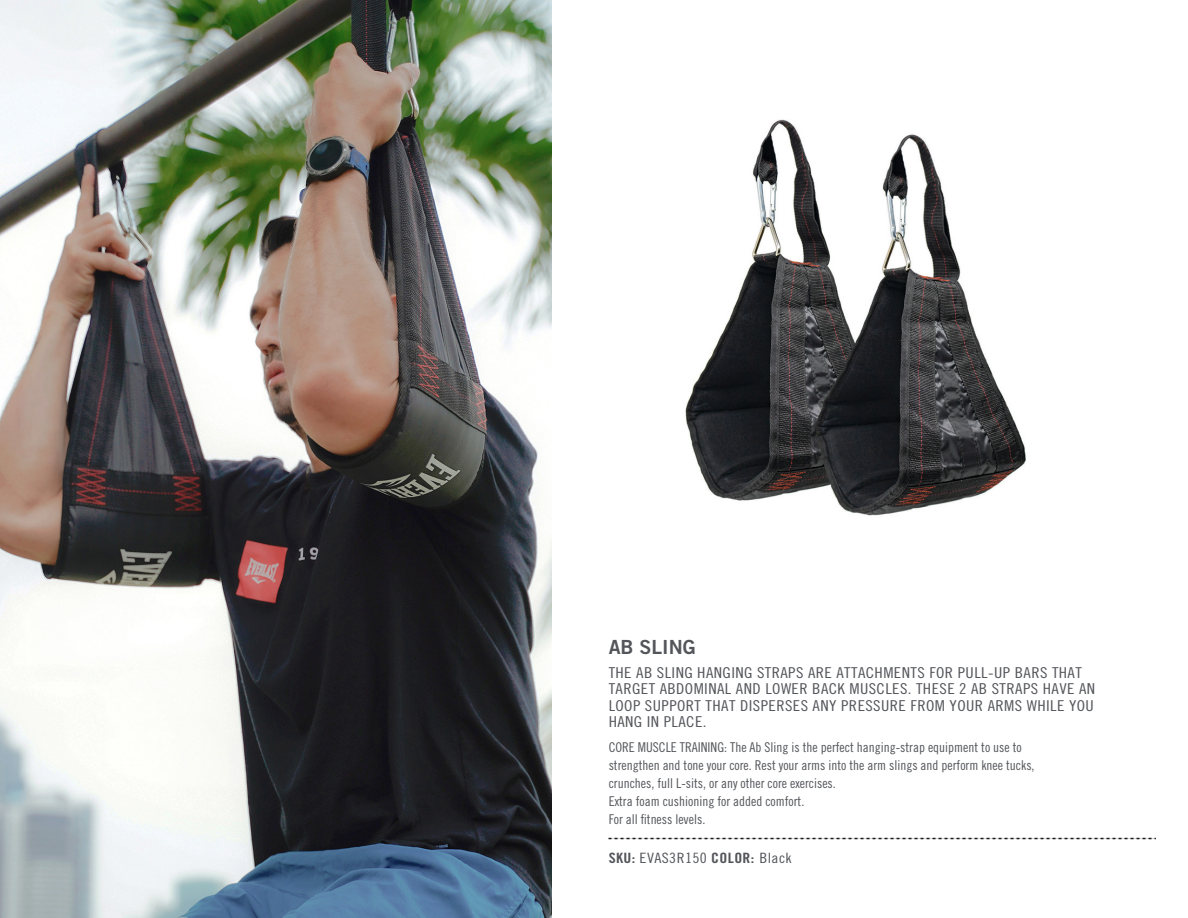
<style>
.page{position:relative;width:1188px;height:918px;background:#fff}
.page>*{position:absolute;margin:0;border:0;box-sizing:border-box;transform-origin:0 0}
.t1{font:19.5px "Trade Gothic LT Std Bd 2";color:#54555a}
.t2{font:15px/16.5px "Trade Gothic LT Std Cn 18";letter-spacing:.025em;color:#54555a;scale:1.11 1}
.t3{font:14.25px "Trade Gothic LT Std Cn 18";letter-spacing:.025em;color:#54555a;scale:1.11 1}
.t4{font:13.5px/18px "Trade Gothic LT Std Cn 18";color:#54555a}
.s1{font-family:"Trade Gothic Bold Cond Twenty"}
</style>
<div class="page">
<img style="left:0;top:0;width:551px;height:918px">
<img style="left:685px;top:119px;width:341px;height:397px">
<svg style="left:609px;top:838px;width:547px;height:1px"></svg>
<h1 class="t1" style="left:609px;top:635px;width:89px">AB SLING</h1>
<p class="t2" style="left:609px;top:664px;width:440px">THE AB SLING HANGING STRAPS ARE ATTACHMENTS FOR PULL-UP BARS THAT TARGET ABDOMINAL AND LOWER BACK MUSCLES. THESE 2 AB STRAPS HAVE AN LOOP SUPPORT THAT DISPERSES ANY PRESSURE FROM YOUR ARMS WHILE YOU HANG IN PLACE.</p>
<p class="t4" style="left:609px;top:738px;width:427px">CORE MUSCLE TRAINING: The Ab Sling is the perfect hanging-strap equipment to use to strengthen and tone your core. Rest your arms into the arm slings and perform knee tucks, crunches, full L-sits, or any other core exercises.<br>Extra foam cushioning for added comfort.<br>For all fitness levels.</p>
<p class="t3" style="left:609px;top:849px;width:166px"><span class="s1">SKU:</span> EVAS3R150 <span class="s1">COLOR:</span> Black</p>
</div>
